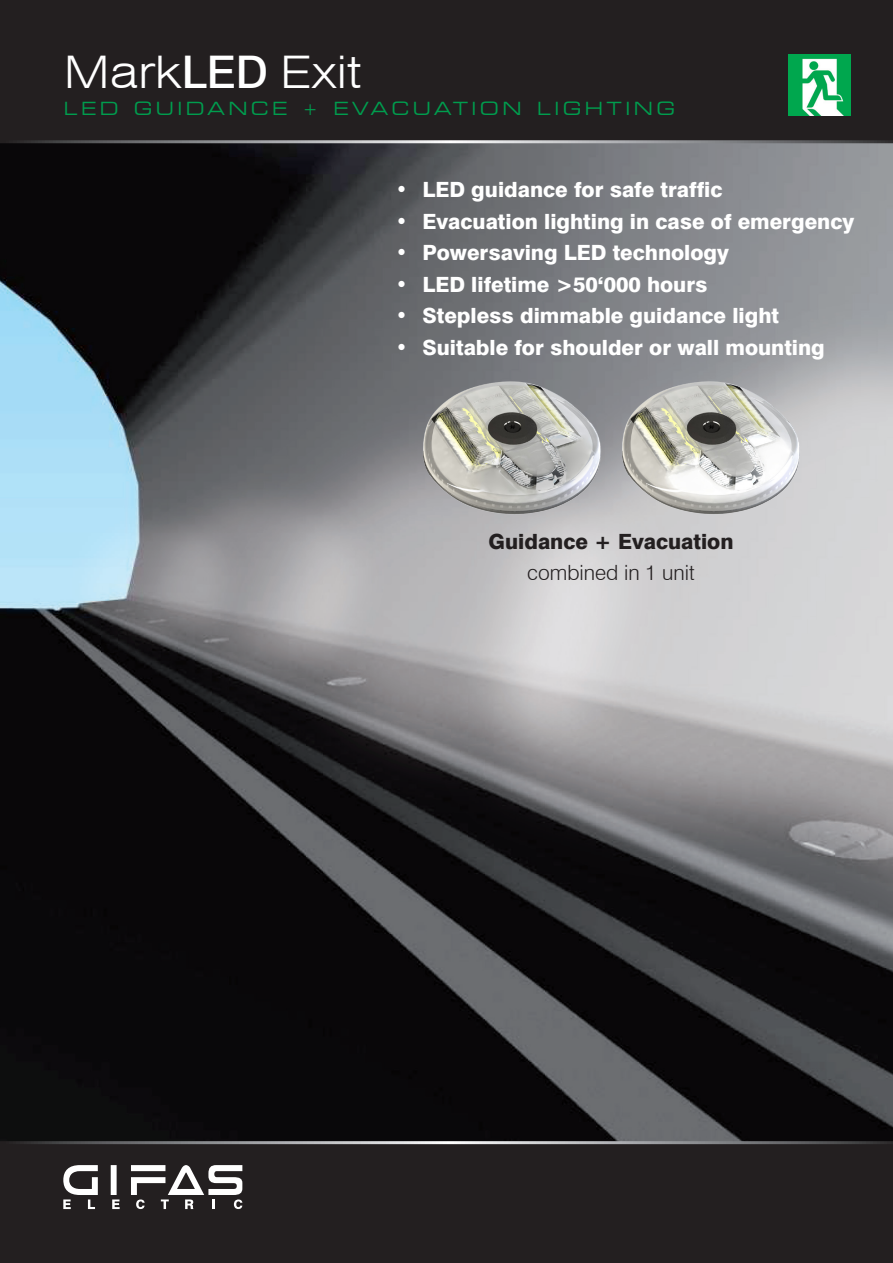
<style>
.page{position:relative;width:893px;height:1263px;background:#fff}
.page>*{position:absolute;margin:0;border:0;box-sizing:border-box;transform-origin:0 0}
.t1{font:300 expanded 45px "Swiss 721 BT";color:#fff}
.t2{font:800 21px "Swiss 721 BT";color:#fff}
.t3{font:800 21px "Swiss 721 BT";color:#231f20}
.t4{font:300 21px "Swiss 721 BT";color:#231f20}
.t5{font:expanded 18px "Square 721 BT";letter-spacing:.19em;color:#009d4e}
.s1{font-weight:500;font-stretch:normal}
</style>
<div class="page">
<div style="left:0;top:1120px;width:893px;height:143px;background:#231f20"></div>
<div style="left:111px;top:1165px;width:6px;height:30px;background:#fff"></div>
<svg style="left:63px;top:1165px;width:35px;height:44px"></svg>
<svg style="left:112px;top:1199px;width:8px;height:10px"></svg>
<svg style="left:131px;top:1165px;width:111px;height:44px"></svg>
<div style="left:0;top:0;width:893px;height:142px;background:#231f20"></div>
<img style="left:0;top:143px;width:893px;height:998px">
<img style="left:789px;top:54px;width:61px;height:62px">
<img style="left:611px;top:375px;width:191px;height:144px">
<img style="left:412px;top:375px;width:191px;height:144px">
<hr style="left:0;top:140px;width:893px;height:3px;background:#fff">
<hr style="left:0;top:1141px;width:893px;height:3px;background:#fff">
<p class="t1" style="left:64px;top:45px;width:298px">Mark<span class="s1">LED</span> Exit</p>
<p class="t5" style="left:64px;top:98px;width:613px">LED GUIDANCE + EVACUATION LIGHTING</p>
<p class="t2" style="left:395px;top:177px;width:329px">• LED guidance for safe traffic</p>
<p class="t2" style="left:395px;top:209px;width:460px">• Evacuation lighting in case of emergency</p>
<p class="t2" style="left:395px;top:240px;width:335px">• Powersaving LED technology</p>
<p class="t2" style="left:395px;top:272px;width:314px">• LED lifetime &gt;50‘000 hours</p>
<p class="t2" style="left:395px;top:303px;width:385px">• Stepless dimmable guidance light</p>
<p class="t2" style="left:395px;top:335px;width:431px">• Suitable for shoulder or wall mounting</p>
<p class="t3" style="left:489px;top:528px;width:246px">Guidance + Evacuation</p>
<p class="t4" style="left:527px;top:560px;width:169px">combined in 1 unit</p>
</div>
